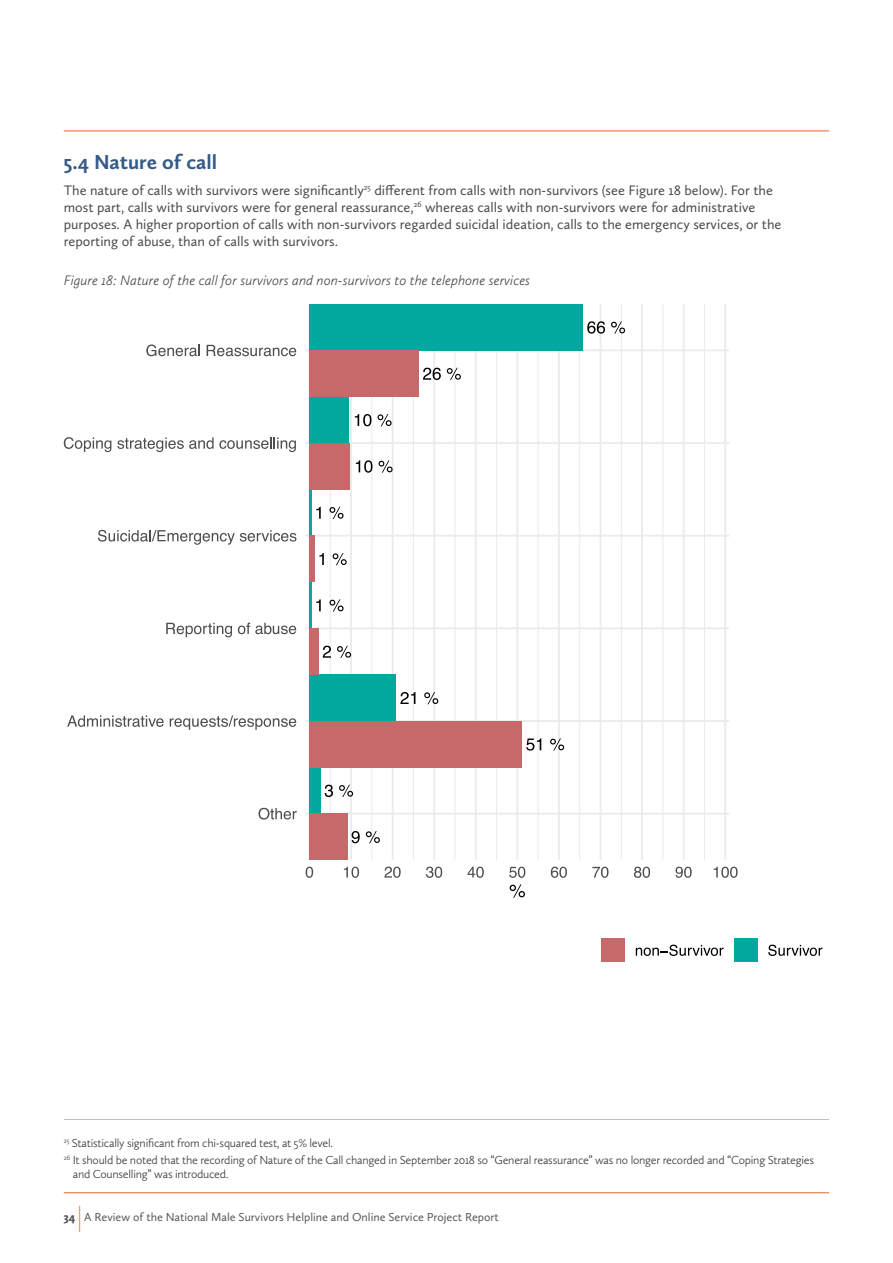
<style>
.page{position:relative;width:893px;height:1263px;background:#fff}
.page>*{position:absolute;margin:0;border:0;box-sizing:border-box;transform-origin:0 0}
.t1{font:300 27px "Calluna Sans";color:#eb6027;scale:.5 1}
.t2{font:700 21px "Calluna Sans";color:#355b89}
.t3{font:14.25px/17.2px "Calluna Sans";color:#4a4a49}
.t4{font:italic 300 14.25px "Calluna Sans";color:#4a4a49}
.t5{font:300 12px/17.7px "Calluna Sans";letter-spacing:-.02em;color:#3c3c3b}
.t6{font:12px "Calluna Sans";color:#585757}
.t7{font:900 12px "Calluna Sans";color:#585757}
</style>
<div class="page">
<hr style="left:64px;top:1192px;width:765px;height:1px;background:#eb6027">
<hr style="left:64px;top:131px;width:765px;height:1px;background:#eb6027">
<hr style="left:64px;top:1119px;width:765px;height:1px;background:#bec1c2">
<hr style="left:330px;top:304px;width:1px;height:556px;background:#ebebeb">
<hr style="left:371px;top:304px;width:1px;height:556px;background:#ebebeb">
<hr style="left:413px;top:304px;width:1px;height:556px;background:#ebebeb">
<hr style="left:455px;top:304px;width:1px;height:556px;background:#ebebeb">
<hr style="left:496px;top:304px;width:1px;height:556px;background:#ebebeb">
<hr style="left:538px;top:304px;width:1px;height:556px;background:#ebebeb">
<hr style="left:579px;top:304px;width:1px;height:556px;background:#ebebeb">
<hr style="left:621px;top:304px;width:1px;height:556px;background:#ebebeb">
<hr style="left:662px;top:304px;width:1px;height:556px;background:#ebebeb">
<hr style="left:704px;top:304px;width:1px;height:556px;background:#ebebeb">
<hr style="left:305px;top:813px;width:424px;height:1px;background:#ebebeb">
<hr style="left:305px;top:720px;width:424px;height:2px;background:#ebebeb">
<hr style="left:305px;top:627px;width:424px;height:2px;background:#ebebeb">
<hr style="left:305px;top:535px;width:424px;height:2px;background:#ebebeb">
<hr style="left:305px;top:442px;width:424px;height:2px;background:#ebebeb">
<hr style="left:305px;top:349px;width:424px;height:2px;background:#ebebeb">
<hr style="left:350px;top:304px;width:2px;height:556px;background:#ebebeb">
<hr style="left:392px;top:304px;width:1px;height:556px;background:#ebebeb">
<hr style="left:433px;top:304px;width:2px;height:556px;background:#ebebeb">
<hr style="left:475px;top:304px;width:2px;height:556px;background:#ebebeb">
<hr style="left:516px;top:304px;width:2px;height:556px;background:#ebebeb">
<hr style="left:558px;top:304px;width:2px;height:556px;background:#ebebeb">
<hr style="left:600px;top:304px;width:1px;height:556px;background:#ebebeb">
<hr style="left:641px;top:304px;width:2px;height:556px;background:#ebebeb">
<hr style="left:683px;top:304px;width:2px;height:556px;background:#ebebeb">
<hr style="left:724px;top:304px;width:2px;height:556px;background:#ebebeb">
<div style="left:309px;top:767px;width:12px;height:47px;background:#00a89e"></div>
<div style="left:309px;top:814px;width:39px;height:46px;background:#c7696b"></div>
<div style="left:309px;top:675px;width:87px;height:46px;background:#00a89e"></div>
<div style="left:309px;top:721px;width:213px;height:46px;background:#c7696b"></div>
<hr style="left:309px;top:582px;width:3px;height:46px;background:#00a89e">
<div style="left:309px;top:628px;width:10px;height:47px;background:#c7696b"></div>
<hr style="left:309px;top:489px;width:3px;height:47px;background:#00a89e">
<div style="left:309px;top:536px;width:6px;height:46px;background:#c7696b"></div>
<div style="left:309px;top:397px;width:40px;height:46px;background:#00a89e"></div>
<div style="left:309px;top:443px;width:41px;height:46px;background:#c7696b"></div>
<div style="left:309px;top:304px;width:274px;height:46px;background:#00a89e"></div>
<div style="left:309px;top:350px;width:109px;height:47px;background:#c7696b"></div>
<svg style="left:325px;top:785px;width:8px;height:12px"></svg>
<svg style="left:339px;top:785px;width:14px;height:12px"></svg>
<svg style="left:352px;top:831px;width:8px;height:12px"></svg>
<svg style="left:366px;top:831px;width:14px;height:12px"></svg>
<svg style="left:400px;top:692px;width:15px;height:12px"></svg>
<svg style="left:424px;top:692px;width:14px;height:12px"></svg>
<svg style="left:526px;top:738px;width:15px;height:13px"></svg>
<svg style="left:550px;top:738px;width:14px;height:13px"></svg>
<svg style="left:316px;top:599px;width:5px;height:12px"></svg>
<svg style="left:329px;top:599px;width:15px;height:13px"></svg>
<svg style="left:323px;top:646px;width:8px;height:12px"></svg>
<svg style="left:337px;top:646px;width:14px;height:12px"></svg>
<svg style="left:316px;top:507px;width:5px;height:12px"></svg>
<svg style="left:329px;top:507px;width:15px;height:12px"></svg>
<svg style="left:319px;top:553px;width:5px;height:12px"></svg>
<svg style="left:333px;top:553px;width:14px;height:12px"></svg>
<svg style="left:355px;top:414px;width:16px;height:12px"></svg>
<svg style="left:377px;top:414px;width:15px;height:12px"></svg>
<svg style="left:356px;top:460px;width:16px;height:13px"></svg>
<svg style="left:379px;top:460px;width:14px;height:13px"></svg>
<svg style="left:587px;top:321px;width:18px;height:13px"></svg>
<svg style="left:611px;top:321px;width:14px;height:13px"></svg>
<svg style="left:423px;top:368px;width:18px;height:12px"></svg>
<svg style="left:447px;top:368px;width:14px;height:12px"></svg>
<svg style="left:259px;top:808px;width:38px;height:11px"></svg>
<svg style="left:67px;top:715px;width:97px;height:12px"></svg>
<svg style="left:170px;top:715px;width:126px;height:15px"></svg>
<svg style="left:166px;top:623px;width:66px;height:14px"></svg>
<svg style="left:238px;top:623px;width:58px;height:11px"></svg>
<svg style="left:98px;top:530px;width:198px;height:15px"></svg>
<svg style="left:64px;top:437px;width:47px;height:15px"></svg>
<svg style="left:117px;top:437px;width:179px;height:15px"></svg>
<svg style="left:146px;top:344px;width:54px;height:12px"></svg>
<svg style="left:207px;top:345px;width:89px;height:11px"></svg>
<svg style="left:306px;top:867px;width:7px;height:11px"></svg>
<svg style="left:344px;top:867px;width:15px;height:11px"></svg>
<svg style="left:384px;top:867px;width:17px;height:11px"></svg>
<svg style="left:426px;top:867px;width:16px;height:11px"></svg>
<svg style="left:467px;top:867px;width:17px;height:11px"></svg>
<svg style="left:509px;top:867px;width:16px;height:11px"></svg>
<svg style="left:551px;top:867px;width:16px;height:11px"></svg>
<svg style="left:592px;top:867px;width:16px;height:11px"></svg>
<svg style="left:634px;top:867px;width:16px;height:11px"></svg>
<svg style="left:675px;top:867px;width:17px;height:11px"></svg>
<svg style="left:714px;top:867px;width:24px;height:11px"></svg>
<svg style="left:510px;top:884px;width:15px;height:14px"></svg>
<div style="left:601px;top:938px;width:24px;height:24px;background:#c7696b"></div>
<div style="left:734px;top:938px;width:23px;height:24px;background:#00a89e"></div>
<svg style="left:636px;top:945px;width:87px;height:11px"></svg>
<svg style="left:768px;top:945px;width:54px;height:11px"></svg>
<h2 class="t2" style="left:64px;top:149px;width:155px">5.4 Nature of call</h2>
<p class="t3" style="left:64px;top:181px;width:719px">The nature of calls with survivors were significantly<sup>25</sup> different from calls with non-survivors (see Figure 18 below). For the most part, calls with survivors were for general reassurance,<sup>26</sup> whereas calls with non-survivors were for administrative purposes. A higher proportion of calls with non-survivors regarded suicidal ideation, calls to the emergency services, or the reporting of abuse, than of calls with survivors.</p>
<p class="t4" style="left:64px;top:272px;width:468px">Figure 18: Nature of the call for survivors and non-survivors to the telephone services</p>
<p class="t5" style="left:64px;top:1134px;width:752px"><sup>25</sup> Statistically significant from chi-squared test, at 5% level.<br><sup>26</sup> It should be noted that the recording of Nature of the Call changed in September 2018 so “General reassurance” was no longer recorded and “Coping Strategies</p>
<p class="t5" style="left:73px;top:1165px;width:158px">and Counselling” was introduced.</p>
<p class="t7" style="left:64px;top:1210px;width:13px">34</p>
<h1 class="t1" style="left:78px;top:1201px;width:8px">|</h1>
<p class="t6" style="left:84px;top:1210px;width:416px">A Review of the National Male Survivors Helpline and Online Service Project Report</p>
</div>
